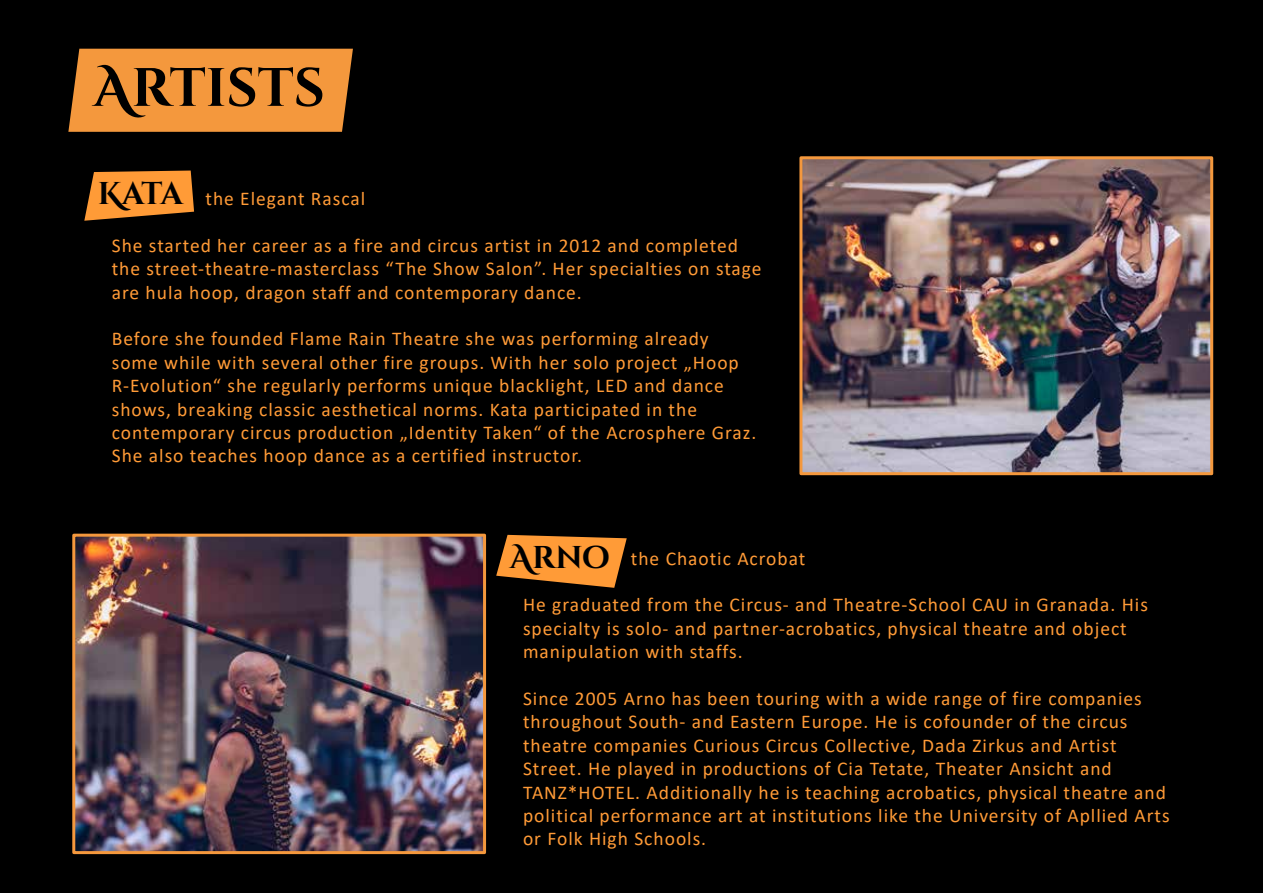
<style>
.page{position:relative;width:1263px;height:893px;background:#fff}
.page>*{position:absolute;margin:0;border:0;box-sizing:border-box;transform-origin:0 0}
.t1{font:700 54px "Cinzel Decorative";color:#000}
.t2{font:700 31.5px "Cinzel Decorative";letter-spacing:-.01em;color:#000}
.t3{font:19.5px/23.4px "Calibri";letter-spacing:.05em;color:#ff9b37}
</style>
<div class="page">
<div style="left:3px;top:3px;width:1257px;height:887px;background:#000"></div>
<img style="left:803px;top:160px;width:406px;height:311px">
<div style="left:799px;top:156px;width:414px;height:319px;border:3px solid #f4983d"></div>
<svg style="left:57px;top:49px;width:307px;height:83px;background:#d88736"></svg>
<svg style="left:84px;top:171px;width:110px;height:50px;background:#d5812e"></svg>
<svg style="left:496px;top:535px;width:131px;height:53px;background:#c8792b"></svg>
<img style="left:76px;top:538px;width:406px;height:312px">
<div style="left:72px;top:534px;width:414px;height:320px;border:3px solid #f4983d"></div>
<h1 class="t1" style="left:93px;top:54px;width:233px">Artists</h1>
<h2 class="t2" style="left:98px;top:174px;width:87px">Kata</h2>
<p class="t3" style="left:206px;top:186px;width:161px">the Elegant Rascal</p>
<p class="t3" style="left:112px;top:233px;width:651px">She started her career as a fire and circus artist in 2012 and completed the street-theatre-masterclass “The Show Salon”. Her specialties on stage are hula hoop, dragon staff and contemporary dance.</p>
<p class="t3" style="left:112px;top:327px;width:646px">Before she founded Flame Rain Theatre she was performing already some while with several other fire groups. With her solo project „Hoop R-Evolution“ she regularly performs unique blacklight, LED and dance shows, breaking classic aesthetical norms. Kata participated in the contemporary circus production „Identity Taken“ of the Acrosphere Graz.<br>She also teaches hoop dance as a certified instructor.</p>
<h2 class="t2" style="left:510px;top:538px;width:102px">Arno</h2>
<p class="t3" style="left:631px;top:546px;width:176px">the Chaotic Acrobat</p>
<p class="t3" style="left:523px;top:593px;width:626px">He graduated from the Circus- and Theatre-School CAU in Granada. His specialty is solo- and partner-acrobatics, physical theatre and object manipulation with staffs.</p>
<p class="t3" style="left:523px;top:686px;width:648px">Since 2005 Arno has been touring with a wide range of fire companies throughout South- and Eastern Europe. He is cofounder of the circus theatre companies Curious Circus Collective, Dada Zirkus and Artist Street. He played in productions of Cia Tetate, Theater Ansicht and TANZ*HOTEL. Additionally he is teaching acrobatics, physical theatre and political performance art at institutions like the University of Apllied Arts or Folk High Schools.</p>
</div>
